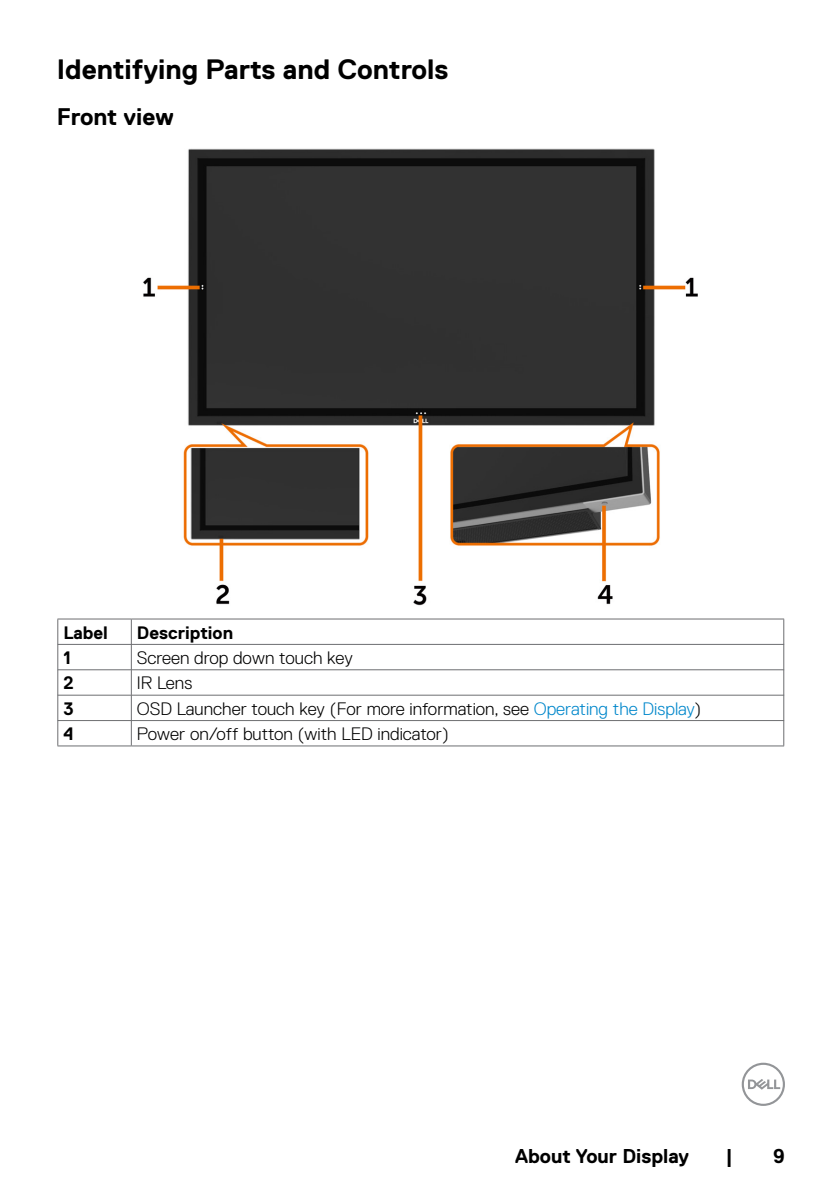
<style>
.page{position:relative;width:840px;height:1191px;background:#fff}
.page>*{position:absolute;margin:0;border:0;box-sizing:border-box;transform-origin:0 0}
.Head2{font:700 28px "Dell Replica";color:#000}
.Head4{font:700 24px "Dell Replica";color:#000}
.t1{font:700 20px "Dell Replica";color:#000}
.Callout{font:300 18px "Dell Replica";color:#000}
.Callout_Head{font:700 18px "Dell Replica";color:#000}
.Callout-2{font:700 18px "Dell Replica";color:#000}
.s1{color:#0087cb}
</style>
<div class="page">
<svg style="left:741px;top:1062px;width:43px;height:44px"></svg>
<img style="left:143px;top:148px;width:554px;height:458px">
<hr style="left:57px;top:618px;width:74px;height:1px;background:#6d6e71">
<hr style="left:131px;top:618px;width:652px;height:1px;background:#6d6e71">
<hr style="left:57px;top:644px;width:75px;height:1px;background:#6d6e71">
<hr style="left:131px;top:644px;width:652px;height:1px;background:#6d6e71">
<hr style="left:57px;top:669px;width:75px;height:1px;background:#6d6e71">
<hr style="left:131px;top:669px;width:652px;height:1px;background:#6d6e71">
<hr style="left:57px;top:695px;width:75px;height:1px;background:#6d6e71">
<hr style="left:131px;top:695px;width:652px;height:1px;background:#6d6e71">
<hr style="left:57px;top:720px;width:75px;height:1px;background:#6d6e71">
<svg style="left:57px;top:619px;width:1px;height:126px"></svg>
<hr style="left:131px;top:720px;width:652px;height:1px;background:#6d6e71">
<svg style="left:131px;top:619px;width:1px;height:126px"></svg>
<svg style="left:783px;top:619px;width:1px;height:126px"></svg>
<hr style="left:57px;top:745px;width:74px;height:1px;background:#6d6e71">
<hr style="left:131px;top:745px;width:652px;height:1px;background:#6d6e71">
<p class="Head2" style="left:57px;top:53px;width:393px">Identifying Parts and Controls</p>
<p class="Head4" style="left:57px;top:104px;width:119px">Front view</p>
<p class="Callout_Head" style="left:63px;top:622px;width:46px">Label</p>
<p class="Callout_Head" style="left:137px;top:622px;width:98px">Description</p>
<p class="Callout-2" style="left:63px;top:648px;width:9px">1</p>
<p class="Callout" style="left:137px;top:648px;width:217px">Screen drop down touch key</p>
<p class="Callout-2" style="left:63px;top:673px;width:12px">2</p>
<p class="Callout" style="left:137px;top:673px;width:57px">IR Lens</p>
<p class="Callout-2" style="left:63px;top:698px;width:12px">3</p>
<p class="Callout" style="left:137px;top:698px;width:565px">OSD Launcher touch key (For more information, see <span class="s1">Operating the Display</span>)</p>
<p class="Callout-2" style="left:63px;top:724px;width:12px">4</p>
<p class="Callout" style="left:137px;top:724px;width:313px">Power on/off button (with LED indicator)</p>
<p class="t1" style="left:515px;top:1144px;width:175px">About Your Display</p>
<p class="t1" style="left:725px;top:1144px;width:9px">|</p>
<p class="t1" style="left:772px;top:1144px;width:13px">9</p>
</div>
